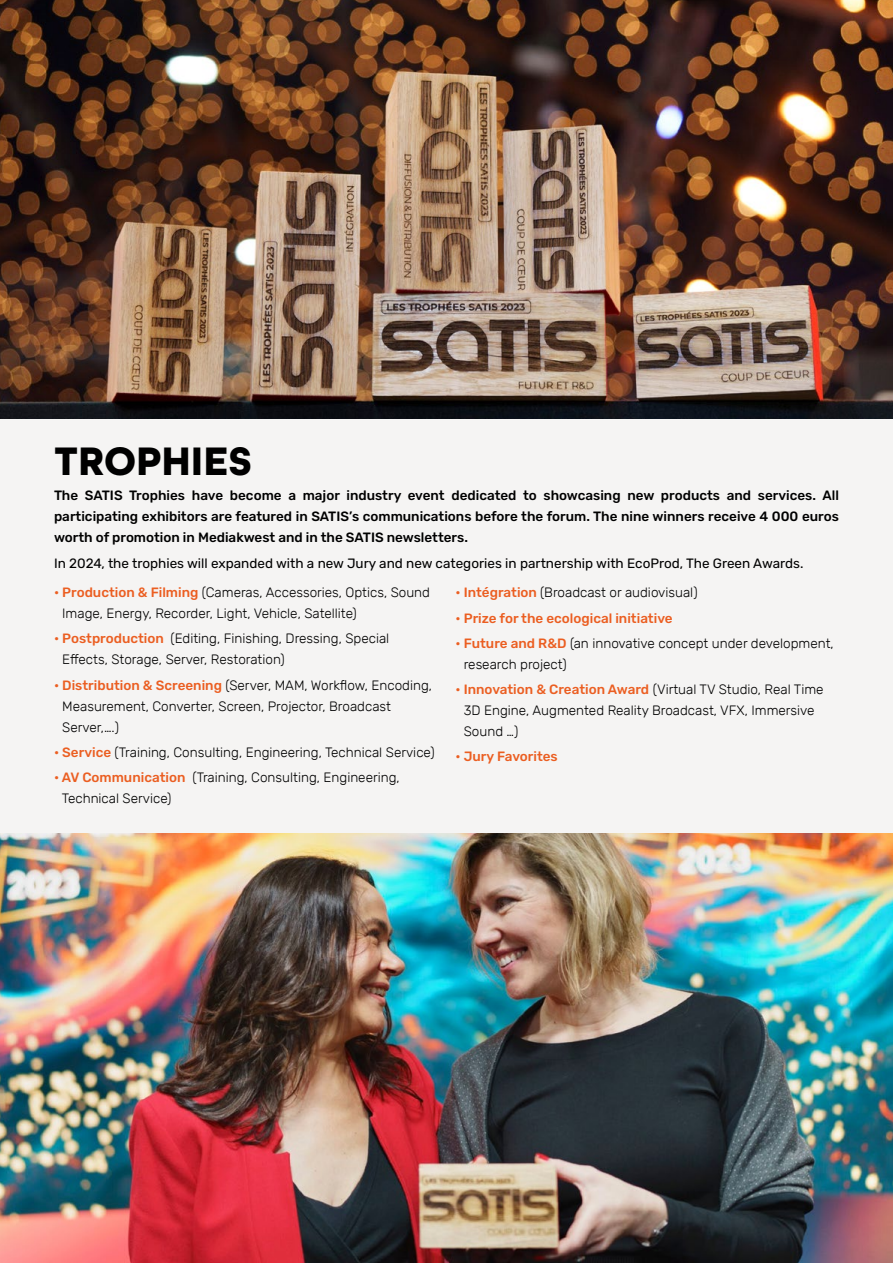
<style>
.page{position:relative;width:893px;height:1263px;background:#f5f4f3}
.page>*{position:absolute;margin:0;border:0;box-sizing:border-box;transform-origin:0 0}
.t1{font:700 42px "All Round Gothic";color:#000}
.t2{font:300 13.5px/21px "Rubik";color:#000}
.t3{font:500 13.5px/21px "Rubik";color:#000;text-align:justify}
.t4{font:13.5px "Rubik";color:#000}
.t5{font:500 13.5px "Rubik";color:#eb5e21}
.s1{font-weight:500;color:#eb5e21}
</style>
<div class="page">
<img style="left:0;top:0;width:893px;height:418px">
<img style="left:0;top:833px;width:893px;height:430px">
<h1 class="t1" style="left:54px;top:436px;width:199px">TROPHIES</h1>
<p class="t3" style="left:54px;top:486px;width:786px">The SATIS Trophies have become a major industry event dedicated to showcasing new products and services. All participating exhibitors are featured in SATIS’s communications before the forum. The nine winners receive 4 000 euros worth of promotion in Mediakwest and in the SATIS newsletters.</p>
<p class="t4" style="left:54px;top:555px;width:751px">In 2024, the trophies will expanded with a new Jury and new categories in partnership with EcoProd, The Green Awards.</p>
<p class="t2" style="left:62px;top:582px;width:369px;text-indent:-8px"><span class="s1">• Production &amp; Filming</span> (Cameras, Accessories, Optics, Sound<br>Image, Energy, Recorder, Light, Vehicle, Satellite)</p>
<p class="t2" style="left:62px;top:629px;width:329px;text-indent:-8px"><span class="s1">• Postproduction</span> (Editing, Finishing, Dressing, Special<br>Effects, Storage, Server, Restoration)</p>
<p class="t2" style="left:62px;top:675px;width:371px;text-indent:-8px"><span class="s1">• Distribution &amp; Screening</span> (Server, MAM, Workflow, Encoding,<br>Measurement, Converter, Screen, Projector, Broadcast<br>Server,….)</p>
<p class="t2" style="left:54px;top:742px;width:382px"><span class="s1">• Service</span> (Training, Consulting, Engineering, Technical Service)</p>
<p class="t2" style="left:62px;top:767px;width:339px;text-indent:-8px"><span class="s1">• AV Communication</span> (Training, Consulting, Engineering,<br>Technical Service)</p>
<p class="t2" style="left:455px;top:582px;width:244px"><span class="s1">• Intégration</span> (Broadcast or audiovisual)</p>
<p class="t5" style="left:455px;top:610px;width:219px">• Prize for the ecological initiative</p>
<p class="t2" style="left:464px;top:633px;width:371px;text-indent:-8px"><span class="s1">• Future and R&amp;D</span> (an innovative concept under development, research project)</p>
<p class="t2" style="left:464px;top:679px;width:361px;text-indent:-8px"><span class="s1">• Innovation &amp; Creation Award</span> (Virtual TV Studio, Real Time<br>3D Engine, Augmented Reality Broadcast, VFX, Immersive<br>Sound …)</p>
<p class="t5" style="left:455px;top:749px;width:104px">• Jury Favorites</p>
</div>
